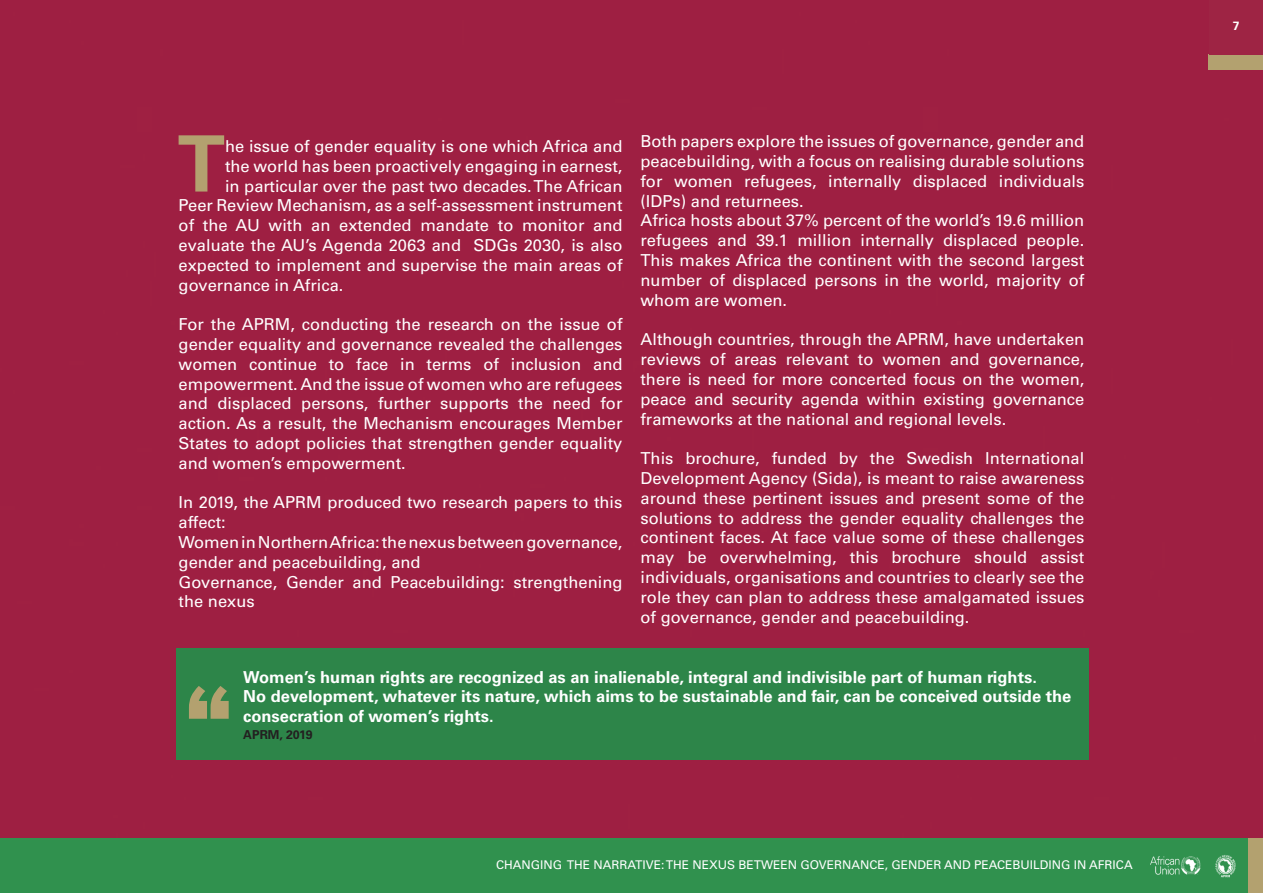
<style>
.page{position:relative;width:1263px;height:893px;background:#fff}
.page>*{position:absolute;margin:0;border:0;box-sizing:border-box;transform-origin:0 0}
.t1{font:700 77.7px "Univers LT Std";color:#b3a16f}
.t2{font:16.5px/19.8px "Univers LT Std";color:#fff;text-align:justify}
.t3{font:700 16.5px/19.5px "Univers LT Std";color:#fff}
.t4{font:700 12.3px "Univers LT Std";color:#231f20}
.t5{font:12px "Univers LT Std";color:#fff}
.t6{font:700 12px "Univers LT Std";color:#fff}
</style>
<div class="page">
<div style="left:0;top:0;width:1263px;height:839px;background:#9e1f42"></div>
<div style="left:0;top:839px;width:1263px;height:54px;background:#30914e"></div>
<div style="left:1209px;top:54px;width:54px;height:16px;background:#b3a16f"></div>
<div style="left:1209px;top:0;width:54px;height:54px;background:#9e2444"></div>
<img style="left:1150px;top:855px;width:86px;height:23px">
<div style="left:1248px;top:839px;width:15px;height:54px;background:#b3a16f"></div>
<div style="left:176px;top:648px;width:913px;height:111px;background:#2d8549"></div>
<svg style="left:189px;top:686px;width:40px;height:33px"></svg>
<p class="t1" style="left:177px;top:119px;width:49px">T</p>
<p class="t2" style="left:225px;top:136px;width:399px">he issue of gender equality is one which Africa and</p>
<p class="t2" style="left:225px;top:156px;width:399px">the world has been proactively engaging in earnest,</p>
<p class="t2" style="left:225px;top:176px;width:399px">in particular over the past two decades. The African</p>
<p class="t2" style="left:179px;top:196px;width:445px">Peer Review Mechanism, as a self-assessment instrument</p>
<p class="t2" style="left:179px;top:215px;width:445px">of the AU with an extended mandate to monitor and</p>
<p class="t2" style="left:179px;top:235px;width:445px">evaluate the AU’s Agenda 2063 and SDGs 2030, is also</p>
<p class="t2" style="left:179px;top:255px;width:445px">expected to implement and supervise the main areas of</p>
<p class="t2" style="left:179px;top:275px;width:166px">governance in Africa.</p>
<p class="t2" style="left:179px;top:314px;width:445px">For the APRM, conducting the research on the issue of gender equality and governance revealed the challenges women continue to face in terms of inclusion and empowerment. And the issue of women who are refugees and displaced persons, further supports the need for action. As a result, the Mechanism encourages Member States to adopt policies that strengthen gender equality and women’s empowerment.</p>
<p class="t2" style="left:179px;top:493px;width:445px">In 2019, the APRM produced two research papers to this affect:</p>
<p class="t2" style="left:179px;top:532px;width:445px">Women in Northern Africa: the nexus between governance, gender and peacebuilding, and</p>
<p class="t2" style="left:179px;top:572px;width:445px">Governance, Gender and Peacebuilding: strengthening the nexus</p>
<p class="t2" style="left:640px;top:132px;width:445px">Both papers explore the issues of governance, gender and peacebuilding, with a focus on realising durable solutions for women refugees, internally displaced individuals (IDPs) and returnees.</p>
<p class="t2" style="left:640px;top:211px;width:445px">Africa hosts about 37% percent of the world’s 19.6 million refugees and 39.1 million internally displaced people.<br>This makes Africa the continent with the second largest number of displaced persons in the world, majority of whom are women.</p>
<p class="t2" style="left:640px;top:330px;width:445px">Although countries, through the APRM, have undertaken reviews of areas relevant to women and governance, there is need for more concerted focus on the women, peace and security agenda within existing governance frameworks at the national and regional levels.</p>
<p class="t2" style="left:640px;top:448px;width:445px">This brochure, funded by the Swedish International Development Agency (Sida), is meant to raise awareness around these pertinent issues and present some of the solutions to address the gender equality challenges the continent faces. At face value some of these challenges may be overwhelming, this brochure should assist individuals, organisations and countries to clearly see the role they can plan to address these amalgamated issues of governance, gender and peacebuilding.</p>
<p class="t3" style="left:243px;top:667px;width:795px">Women’s human rights are recognized as an inalienable, integral and indivisible part of human rights.</p>
<p class="t3" style="left:243px;top:687px;width:830px">No development, whatever its nature, which aims to be sustainable and fair, can be conceived outside the consecration of women’s rights.</p>
<p class="t4" style="left:243px;top:727px;width:71px">APRM, 2019</p>
<p class="t5" style="left:496px;top:858px;width:638px">CHANGING THE NARRATIVE: THE NEXUS BETWEEN GOVERNANCE, GENDER AND PEACEBUILDING IN AFRICA</p>
<p class="t6" style="left:1233px;top:19px;width:8px">7</p>
</div>
